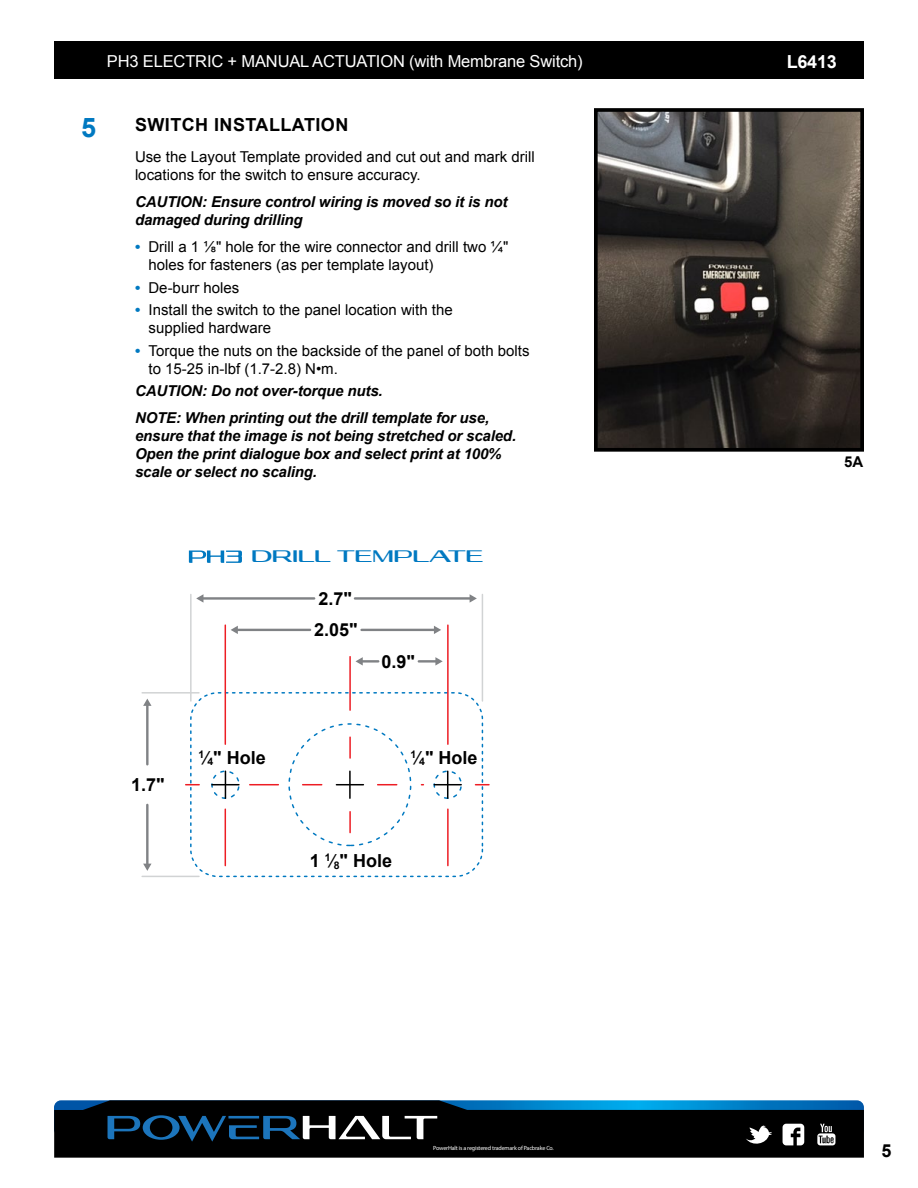
<style>
.page{position:relative;width:918px;height:1188px;background:#fff}
.page>*{position:absolute;margin:0;border:0;box-sizing:border-box;transform-origin:0 0}
.t1{font:700 27px "Arial";color:#0079c1}
.t2{font:700 18px/31.3px "Arial";letter-spacing:.025em;color:#000}
.t3{font:700 18px "Arial";letter-spacing:-.01em;color:#fff}
.t4{font:16.5px "Arial";letter-spacing:-.01em;color:#fff}
.t5{font:15.9px "Georgiquas";color:#0079c1}
.t6{font:15px/18px "Arial";color:#000}
.t7{font:italic 700 15px/18px "Arial";letter-spacing:-.01em;color:#000}
.t8{font:700 15px "Arial";color:#000}
.t9{font:italic 300 6px "Brown";letter-spacing:-.025em;color:#fff}
.s1{font-weight:700;color:#0079c1}
</style>
<div class="page">
<svg style="left:54px;top:1147px;width:810px;height:11px;fill:#000"></svg>
<div style="left:54px;top:41px;width:810px;height:38px;background:#000"></div>
<svg style="left:54px;top:1100px;width:810px;height:47px"></svg>
<div style="left:190px;top:692px;width:293px;height:185px;border:2px dashed #0079c1;border-radius:27px"></div>
<svg style="left:250px;top:784px;width:28px;height:1px"></svg>
<svg style="left:303px;top:784px;width:19px;height:1px"></svg>
<svg style="left:378px;top:784px;width:19px;height:1px"></svg>
<svg style="left:186px;top:784px;width:13px;height:1px"></svg>
<hr style="left:142px;top:692px;width:57px;height:2px;background:#d1d3d4">
<hr style="left:190px;top:594px;width:2px;height:107px;background:#d1d3d4">
<hr style="left:482px;top:594px;width:1px;height:107px;background:#d1d3d4">
<hr style="left:142px;top:876px;width:57px;height:1px;background:#d1d3d4">
<hr style="left:225px;top:809px;width:1px;height:57px;background:#ed1d24">
<svg style="left:476px;top:784px;width:13px;height:1px"></svg>
<hr style="left:447px;top:809px;width:2px;height:57px;background:#ed1d24">
<hr style="left:225px;top:625px;width:1px;height:119px;background:#ed1d24">
<hr style="left:447px;top:625px;width:2px;height:119px;background:#ed1d24">
<hr style="left:355px;top:597px;width:116px;height:3px;background:#808285">
<svg style="left:470px;top:594px;width:7px;height:9px"></svg>
<hr style="left:202px;top:597px;width:112px;height:3px;background:#808285">
<svg style="left:196px;top:594px;width:7px;height:9px"></svg>
<hr style="left:146px;top:705px;width:3px;height:59px;background:#808285">
<svg style="left:143px;top:699px;width:9px;height:7px"></svg>
<hr style="left:146px;top:805px;width:3px;height:60px;background:#808285">
<svg style="left:143px;top:864px;width:8px;height:7px"></svg>
<hr style="left:237px;top:629px;width:73px;height:2px;background:#808285">
<svg style="left:231px;top:626px;width:7px;height:8px"></svg>
<hr style="left:362px;top:660px;width:16px;height:3px;background:#808285">
<svg style="left:356px;top:657px;width:7px;height:9px"></svg>
<hr style="left:419px;top:660px;width:18px;height:3px;background:#808285">
<svg style="left:435px;top:657px;width:8px;height:9px"></svg>
<hr style="left:362px;top:629px;width:73px;height:2px;background:#808285">
<svg style="left:434px;top:626px;width:7px;height:8px"></svg>
<svg style="left:336px;top:784px;width:27px;height:1px"></svg>
<hr style="left:349px;top:771px;width:2px;height:27px;background:#000">
<div style="left:288px;top:723px;width:123px;height:123px;border:2px dashed #0079c1;border-radius:50%"></div>
<hr style="left:349px;top:737px;width:2px;height:21px;background:#ed1d24">
<hr style="left:349px;top:812px;width:2px;height:21px;background:#ed1d24">
<hr style="left:349px;top:657px;width:2px;height:53px;background:#ed1d24">
<div style="left:433px;top:770px;width:29px;height:29px;border:2px dashed #0079c1;border-radius:50%"></div>
<svg style="left:434px;top:771px;width:27px;height:27px"></svg>
<div style="left:211px;top:770px;width:29px;height:29px;border:2px dashed #0079c1;border-radius:50%"></div>
<svg style="left:212px;top:771px;width:27px;height:27px"></svg>
<svg style="left:189px;top:551px;width:53px;height:12px"></svg>
<img style="left:599px;top:113px;width:260px;height:334px">
<div style="left:594px;top:108px;width:270px;height:344px;border:4px solid #000"></div>
<p class="t4" style="left:107px;top:51px;width:477px">PH3 ELECTRIC + MANUAL ACTUATION (with Membrane Switch)</p>
<p class="t3" style="left:787px;top:50px;width:52px">L6413</p>
<h1 class="t1" style="left:81px;top:109px;width:17px">5</h1>
<p class="t2" style="left:135px;top:109px;width:215px">SWITCH INSTALLATION</p>
<p class="t6" style="left:135px;top:148px;width:401px">Use the Layout Template provided and cut out and mark drill locations for the switch to ensure accuracy.</p>
<p class="t7" style="left:135px;top:193px;width:374px">CAUTION: Ensure control wiring is moved so it is not damaged during drilling</p>
<p class="t6" style="left:148px;top:238px;width:361px;text-indent:-14px"><span class="s1">•</span> Drill a 1 ⅛" hole for the wire connector and drill two ¼" holes for fasteners (as per template layout)</p>
<p class="t6" style="left:135px;top:279px;width:106px"><span class="s1">•</span> De-burr holes</p>
<p class="t6" style="left:148px;top:301px;width:306px;text-indent:-14px"><span class="s1">•</span> Install the switch to the panel location with the supplied hardware</p>
<p class="t6" style="left:148px;top:342px;width:383px;text-indent:-14px"><span class="s1">•</span> Torque the nuts on the backside of the panel of both bolts to 15-25 in-lbf (1.7-2.8) N•m.</p>
<p class="t7" style="left:135px;top:378px;width:356px;line-height:27px">CAUTION: Do not over-torque nuts.<br>NOTE: When printing out the drill template for use,</p>
<p class="t7" style="left:135px;top:427px;width:383px">ensure that the image is not being stretched or scaled.<br>Open the print dialogue box and select print at 100% scale or select no scaling.</p>
<p class="t8" style="left:844px;top:451px;width:21px">5A</p>
<p class="t5" style="left:251px;top:550px;width:234px">DRILL TEMPLATE</p>
<p class="t2" style="left:314px;top:583px;width:45px">2.7"<br>2.05"</p>
<p class="t2" style="left:382px;top:646px;width:35px">0.9"</p>
<p class="t2" style="left:131px;top:770px;width:35px">1.7"</p>
<p class="t2" style="left:199px;top:742px;width:69px"><sup>1</sup>⁄<sub>4</sub>" Hole</p>
<p class="t2" style="left:410px;top:742px;width:69px"><sup>1</sup>⁄<sub>4</sub>" Hole</p>
<p class="t2" style="left:310px;top:846px;width:84px">1 <sup>1</sup>⁄<sub>8</sub>" Hole</p>
<p class="t9" style="left:433px;top:1144px;width:122px">PowerHalt is a registered trademark of Pacbrake Co.</p>
<p class="t2" style="left:881px;top:1135px;width:12px">5</p>
</div>
